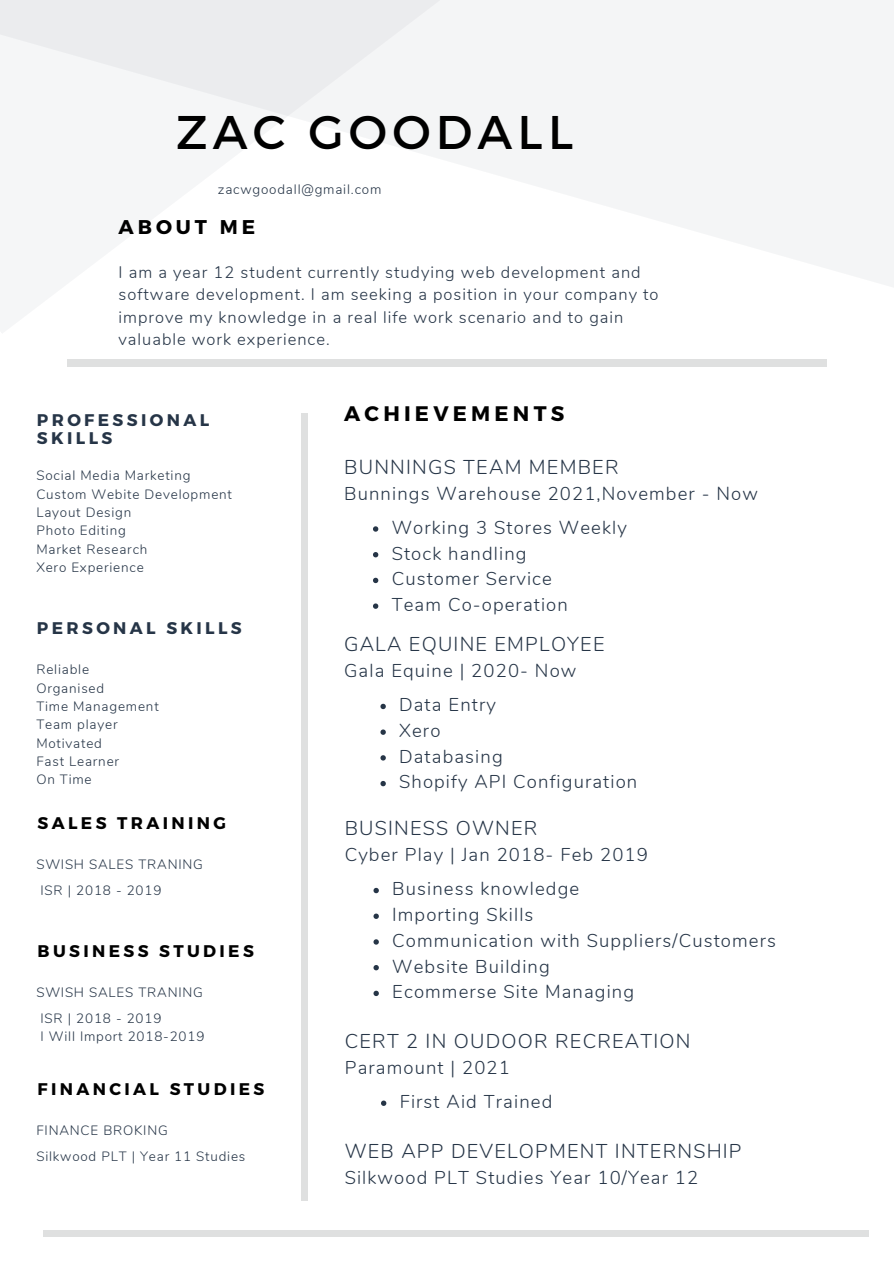
<style>
.page{position:relative;width:894px;height:1264px;background:#fff}
.page>*{position:absolute;margin:0;border:0;box-sizing:border-box;transform-origin:0 0}
.t1{font:47.25px "Montserrat";letter-spacing:.11em;color:#000}
.t2{font:700 21px "Montserrat";letter-spacing:.2em;color:#000}
.t3{font:300 19.95px "Nunito";letter-spacing:.06em;color:#263547}
.t4{font:700 19.8px "Montserrat";letter-spacing:.2em;color:#000}
.t5{font:300 18.6px "Nunito";letter-spacing:.06em;color:#263547}
.t6{font:700 16.8px "Montserrat";letter-spacing:.2em;color:#000}
.t7{font:700 16.8px/18.3px "Montserrat";letter-spacing:.2em;color:#263547}
.t8{font:300 16.5px/22.5px "Nunito";letter-spacing:.06em;color:#263547}
.t9{font:300 13.5px "Nunito";letter-spacing:.06em;color:#263547}
</style>
<div class="page">
<div style="left:67px;top:359px;width:759px;height:7px;background:#dfe0e0"></div>
<svg style="left:0;top:0;width:893px;height:287px;fill:#f4f5f6"></svg>
<div style="left:43px;top:1229px;width:825px;height:7px;background:#dfe0e0"></div>
<div style="left:301px;top:413px;width:6px;height:788px;background:#dfe0e0"></div>
<svg style="left:373px;top:526px;width:5px;height:5px"></svg>
<svg style="left:373px;top:552px;width:5px;height:5px"></svg>
<svg style="left:373px;top:577px;width:5px;height:6px"></svg>
<svg style="left:373px;top:603px;width:5px;height:6px"></svg>
<svg style="left:373px;top:887px;width:6px;height:6px"></svg>
<svg style="left:373px;top:913px;width:6px;height:5px"></svg>
<svg style="left:373px;top:939px;width:6px;height:5px"></svg>
<svg style="left:373px;top:965px;width:6px;height:5px"></svg>
<svg style="left:373px;top:990px;width:6px;height:6px"></svg>
<svg style="left:381px;top:1100px;width:5px;height:5px"></svg>
<svg style="left:380px;top:703px;width:6px;height:6px"></svg>
<svg style="left:380px;top:729px;width:6px;height:5px"></svg>
<svg style="left:380px;top:755px;width:6px;height:5px"></svg>
<svg style="left:380px;top:781px;width:6px;height:5px"></svg>
<p class="t1" style="left:176px;top:101px;width:398px">ZAC GOODALL</p>
<p class="t9" style="left:218px;top:180px;width:165px">zacwgoodall@gmail.com</p>
<p class="t4" style="left:118px;top:214px;width:138px">ABOUT ME</p>
<p class="t8" style="left:118px;top:261px;width:541px">I am a year 12 student currently studying web development and software development. I am seeking a position in your company to improve my knowledge in a real life work scenario and to gain valuable work experience.</p>
<p class="t7" style="left:37px;top:410px;width:174px">PROFESSIONAL<br>SKILLS</p>
<p class="t9" style="left:36px;top:467px;width:156px">Social Media Marketing</p>
<p class="t9" style="left:36px;top:485px;width:197px">Custom Webite Development</p>
<p class="t9" style="left:36px;top:503px;width:97px">Layout Design</p>
<p class="t9" style="left:36px;top:521px;width:91px">Photo Editing</p>
<p class="t9" style="left:36px;top:540px;width:112px">Market Research</p>
<p class="t9" style="left:36px;top:558px;width:109px">Xero Experience</p>
<p class="t7" style="left:37px;top:618px;width:206px">PERSONAL SKILLS</p>
<p class="t9" style="left:36px;top:661px;width:54px">Reliable</p>
<p class="t9" style="left:36px;top:679px;width:69px">Organised</p>
<p class="t9" style="left:36px;top:697px;width:124px">Time Management</p>
<p class="t9" style="left:36px;top:715px;width:83px">Team player</p>
<p class="t9" style="left:36px;top:734px;width:67px">Motivated</p>
<p class="t9" style="left:36px;top:752px;width:84px">Fast Learner</p>
<p class="t9" style="left:36px;top:770px;width:57px">On Time</p>
<p class="t6" style="left:38px;top:811px;width:190px">SALES TRAINING</p>
<p class="t9" style="left:36px;top:855px;width:168px">SWISH SALES TRANING</p>
<p class="t9" style="left:41px;top:880px;width:122px">ISR | 2018 - 2019</p>
<p class="t6" style="left:38px;top:939px;width:218px">BUSINESS STUDIES</p>
<p class="t9" style="left:36px;top:983px;width:168px">SWISH SALES TRANING</p>
<p class="t9" style="left:41px;top:1009px;width:122px">ISR | 2018 - 2019</p>
<p class="t9" style="left:41px;top:1027px;width:165px">I Will Import 2018-2019</p>
<p class="t6" style="left:38px;top:1078px;width:228px">FINANCIAL STUDIES</p>
<p class="t9" style="left:36px;top:1121px;width:133px">FINANCE BROKING</p>
<p class="t9" style="left:36px;top:1147px;width:210px">Silkwood PLT | Year 11 Studies</p>
<p class="t2" style="left:344px;top:400px;width:221px">ACHIEVEMENTS</p>
<p class="t3" style="left:344px;top:453px;width:276px">BUNNINGS TEAM MEMBER</p>
<p class="t5" style="left:344px;top:480px;width:415px">Bunnings Warehouse 2021,November - Now</p>
<p class="t5" style="left:391px;top:515px;width:236px">Working 3 Stores Weekly</p>
<p class="t5" style="left:391px;top:540px;width:136px">Stock handling</p>
<p class="t5" style="left:391px;top:566px;width:162px">Customer Service</p>
<p class="t5" style="left:391px;top:592px;width:178px">Team Co-operation</p>
<p class="t3" style="left:344px;top:631px;width:262px">GALA EQUINE EMPLOYEE</p>
<p class="t5" style="left:344px;top:658px;width:234px">Gala Equine | 2020- Now</p>
<p class="t5" style="left:399px;top:692px;width:98px">Data Entry</p>
<p class="t5" style="left:399px;top:718px;width:43px">Xero</p>
<p class="t5" style="left:399px;top:744px;width:105px">Databasing</p>
<p class="t5" style="left:399px;top:769px;width:239px">Shopify API Configuration</p>
<p class="t3" style="left:344px;top:815px;width:194px">BUSINESS OWNER</p>
<p class="t5" style="left:344px;top:842px;width:304px">Cyber Play | Jan 2018- Feb 2019</p>
<p class="t5" style="left:392px;top:876px;width:188px">Business knowledge</p>
<p class="t5" style="left:392px;top:902px;width:143px">Importing Skills</p>
<p class="t5" style="left:392px;top:928px;width:385px">Communication with Suppliers/Customers</p>
<p class="t5" style="left:392px;top:953px;width:159px">Website Building</p>
<p class="t5" style="left:392px;top:979px;width:243px">Ecommerse Site Managing</p>
<p class="t3" style="left:344px;top:1027px;width:347px">CERT 2 IN OUDOOR RECREATION</p>
<p class="t5" style="left:344px;top:1054px;width:167px">Paramount | 2021</p>
<p class="t5" style="left:399px;top:1089px;width:154px">First Aid Trained</p>
<p class="t3" style="left:344px;top:1137px;width:398px">WEB APP DEVELOPMENT INTERNSHIP</p>
<p class="t5" style="left:344px;top:1164px;width:355px">Silkwood PLT Studies Year 10/Year 12</p>
</div>
